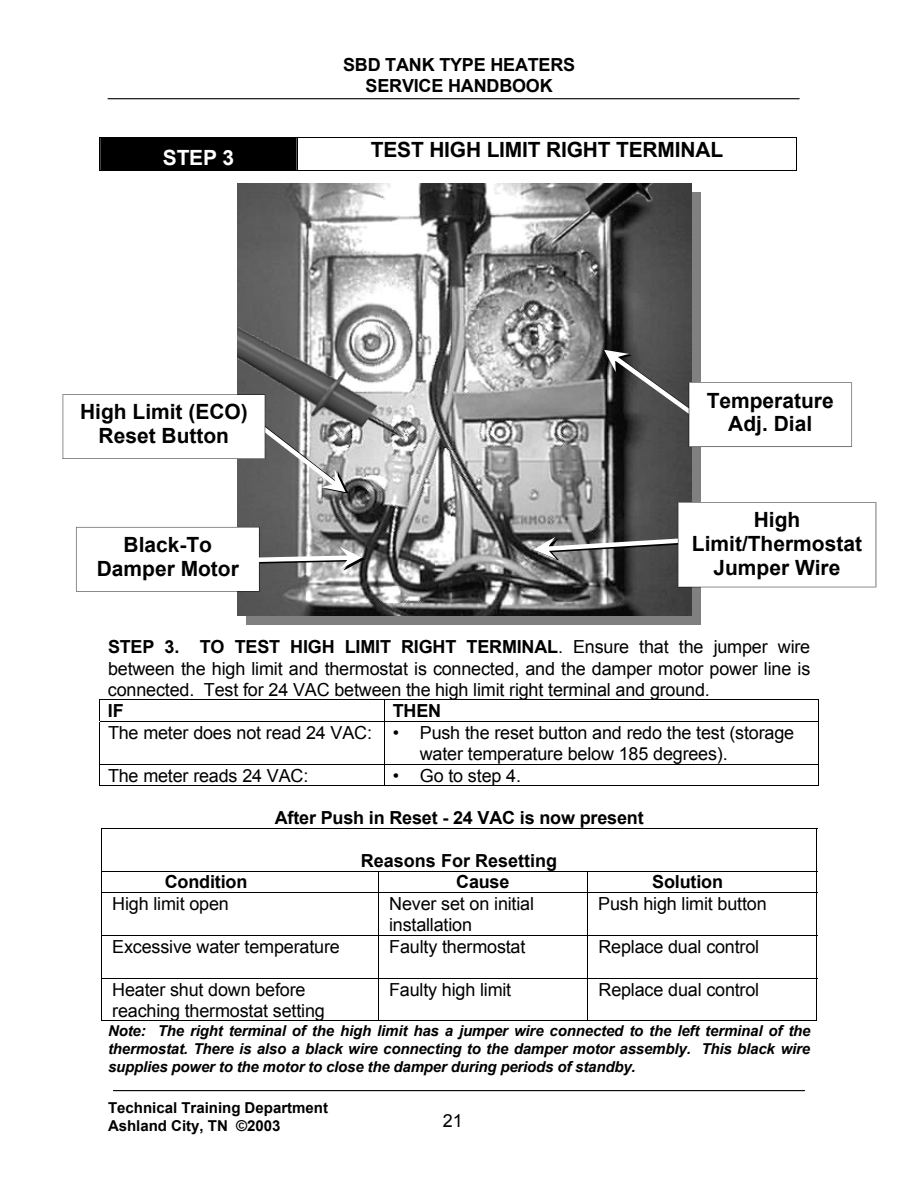
<style>
.page{position:relative;width:921px;height:1188px;background:#fff}
.page>*{position:absolute;margin:0;border:0;box-sizing:border-box;transform-origin:0 0}
.t1{font:700 21px/24px "Arial";color:#000;text-align:center}
.t2{font:700 21px "Arial";color:#fff}
.t3{font:18px/21px "Arial";letter-spacing:-.01em;color:#000}
.t4{font:700 18px/21px "Arial";letter-spacing:-.01em;color:#000;text-align:center}
.t5{font:italic 700 15px/18px "Arial";letter-spacing:-.01em;color:#000;text-align:justify}
.t6{font:700 15px/18px "Arial";color:#000}
.s1{font-weight:700}
</style>
<div class="page">
<hr style="left:108px;top:98px;width:691px;height:1px;background:#010101">
<hr style="left:113px;top:1090px;width:692px;height:1px;background:#010101">
<div style="left:101px;top:138px;width:196px;height:32px;background:#000"></div>
<hr style="left:100px;top:137px;width:697px;height:1px;background:#000">
<hr style="left:100px;top:138px;width:1px;height:33px;background:#000">
<hr style="left:100px;top:170px;width:197px;height:1px;background:#000">
<hr style="left:297px;top:138px;width:1px;height:33px;background:#000">
<hr style="left:297px;top:170px;width:499px;height:1px;background:#000">
<hr style="left:796px;top:138px;width:1px;height:33px;background:#000">
<hr style="left:100px;top:700px;width:718px;height:1px;background:#000">
<svg style="left:384px;top:701px;width:1px;height:20px"></svg>
<svg style="left:818px;top:700px;width:1px;height:21px"></svg>
<hr style="left:100px;top:721px;width:718px;height:1px;background:#000">
<hr style="left:100px;top:722px;width:1px;height:42px;background:#000">
<hr style="left:384px;top:722px;width:1px;height:42px;background:#000">
<hr style="left:818px;top:722px;width:1px;height:42px;background:#000">
<hr style="left:100px;top:764px;width:718px;height:1px;background:#000">
<hr style="left:100px;top:786px;width:284px;height:1px;background:#000">
<svg style="left:384px;top:765px;width:1px;height:21px"></svg>
<hr style="left:385px;top:786px;width:433px;height:1px;background:#000">
<svg style="left:818px;top:765px;width:1px;height:21px"></svg>
<hr style="left:101px;top:828px;width:716px;height:1px;background:#000">
<hr style="left:101px;top:829px;width:1px;height:42px;background:#000">
<hr style="left:816px;top:829px;width:1px;height:42px;background:#000">
<hr style="left:101px;top:871px;width:716px;height:1px;background:#000">
<svg style="left:101px;top:872px;width:1px;height:21px"></svg>
<svg style="left:378px;top:872px;width:1px;height:21px"></svg>
<svg style="left:587px;top:872px;width:1px;height:21px"></svg>
<svg style="left:816px;top:872px;width:1px;height:21px"></svg>
<hr style="left:101px;top:893px;width:716px;height:1px;background:#000">
<hr style="left:101px;top:893px;width:1px;height:42px;background:#000">
<hr style="left:378px;top:893px;width:1px;height:42px;background:#000">
<hr style="left:587px;top:893px;width:1px;height:42px;background:#000">
<hr style="left:816px;top:893px;width:1px;height:42px;background:#000">
<hr style="left:101px;top:935px;width:716px;height:1px;background:#000">
<hr style="left:101px;top:936px;width:1px;height:42px;background:#000">
<hr style="left:378px;top:936px;width:1px;height:42px;background:#000">
<hr style="left:587px;top:936px;width:1px;height:42px;background:#000">
<hr style="left:816px;top:936px;width:1px;height:42px;background:#000">
<hr style="left:101px;top:978px;width:716px;height:1px;background:#000">
<hr style="left:101px;top:979px;width:1px;height:42px;background:#000">
<hr style="left:101px;top:1021px;width:277px;height:1px;background:#000">
<hr style="left:378px;top:979px;width:1px;height:42px;background:#000">
<hr style="left:378px;top:1021px;width:209px;height:1px;background:#000">
<hr style="left:587px;top:979px;width:1px;height:42px;background:#000">
<hr style="left:588px;top:1021px;width:228px;height:1px;background:#000">
<hr style="left:816px;top:979px;width:1px;height:42px;background:#000">
<div style="left:247px;top:193px;width:453px;height:432px;background:#808080"></div>
<img style="left:238px;top:184px;width:453px;height:432px">
<svg style="left:62px;top:394px;width:287px;height:100px"></svg>
<svg style="left:76px;top:527px;width:289px;height:65px"></svg>
<svg style="left:533px;top:502px;width:343px;height:85px"></svg>
<svg style="left:604px;top:350px;width:248px;height:97px"></svg>
<p class="t2" style="left:163px;top:144px;width:73px">STEP 3</p>
<p class="t1" style="left:80px;top:401px;width:169px">High Limit (ECO)<br>Reset Button</p>
<p class="t1" style="left:97px;top:534px;width:144px">Black-To<br>Damper Motor</p>
<p class="t4" style="left:343px;top:55px;width:234px">SBD TANK TYPE HEATERS<br>SERVICE HANDBOOK</p>
<p class="t1" style="left:371px;top:138px;width:354px">TEST HIGH LIMIT RIGHT TERMINAL</p>
<p class="t1" style="left:707px;top:389px;width:129px">Temperature<br>Adj. Dial</p>
<p class="t1" style="left:692px;top:509px;width:172px">High<br>Limit/Thermostat<br>Jumper Wire</p>
<p class="t3" style="left:108px;top:637px;width:704px;text-align:justify"><span class="s1">STEP 3. TO TEST HIGH LIMIT RIGHT TERMINAL</span>. Ensure that the jumper wire between the high limit and thermostat is connected, and the damper motor power line is connected. Test for 24 VAC between the high limit right terminal and ground.</p>
<p class="t4" style="left:108px;top:701px;width:17px">IF</p>
<p class="t4" style="left:393px;top:701px;width:50px">THEN</p>
<p class="t3" style="left:108px;top:722px;width:688px">The meter does not read 24 VAC: • Push the reset button and redo the test (storage</p>
<p class="t3" style="left:420px;top:743px;width:309px">water temperature below 185 degrees).</p>
<p class="t3" style="left:108px;top:765px;width:202px">The meter reads 24 VAC:</p>
<p class="t3" style="left:393px;top:765px;width:130px">• Go to step 4.</p>
<p class="t4" style="left:275px;top:808px;width:370px">After Push in Reset - 24 VAC is now present</p>
<p class="t4" style="left:361px;top:851px;width:198px">Reasons For Resetting</p>
<p class="t4" style="left:165px;top:872px;width:84px">Condition</p>
<p class="t4" style="left:456px;top:872px;width:55px">Cause</p>
<p class="t4" style="left:652px;top:872px;width:72px">Solution</p>
<p class="t3" style="left:112px;top:894px;width:118px">High limit open</p>
<p class="t3" style="left:389px;top:894px;width:147px">Never set on initial installation</p>
<p class="t3" style="left:598px;top:894px;width:170px">Push high limit button</p>
<p class="t3" style="left:112px;top:936px;width:229px">Excessive water temperature</p>
<p class="t3" style="left:389px;top:936px;width:138px">Faulty thermostat</p>
<p class="t3" style="left:599px;top:936px;width:162px">Replace dual control</p>
<p class="t3" style="left:112px;top:979px;width:214px">Heater shut down before reaching thermostat setting</p>
<p class="t3" style="left:389px;top:979px;width:124px">Faulty high limit</p>
<p class="t3" style="left:599px;top:979px;width:162px">Replace dual control</p>
<p class="t5" style="left:108px;top:1022px;width:704px">Note: The right terminal of the high limit has a jumper wire connected to the left terminal of the thermostat. There is also a black wire connecting to the damper motor assembly. This black wire supplies power to the motor to close the damper during periods of standby.</p>
<p class="t6" style="left:108px;top:1099px;width:222px">Technical Training Department<br>Ashland City, TN ©2003</p>
<p class="t3" style="left:443px;top:1110px;width:21px">21</p>
</div>
